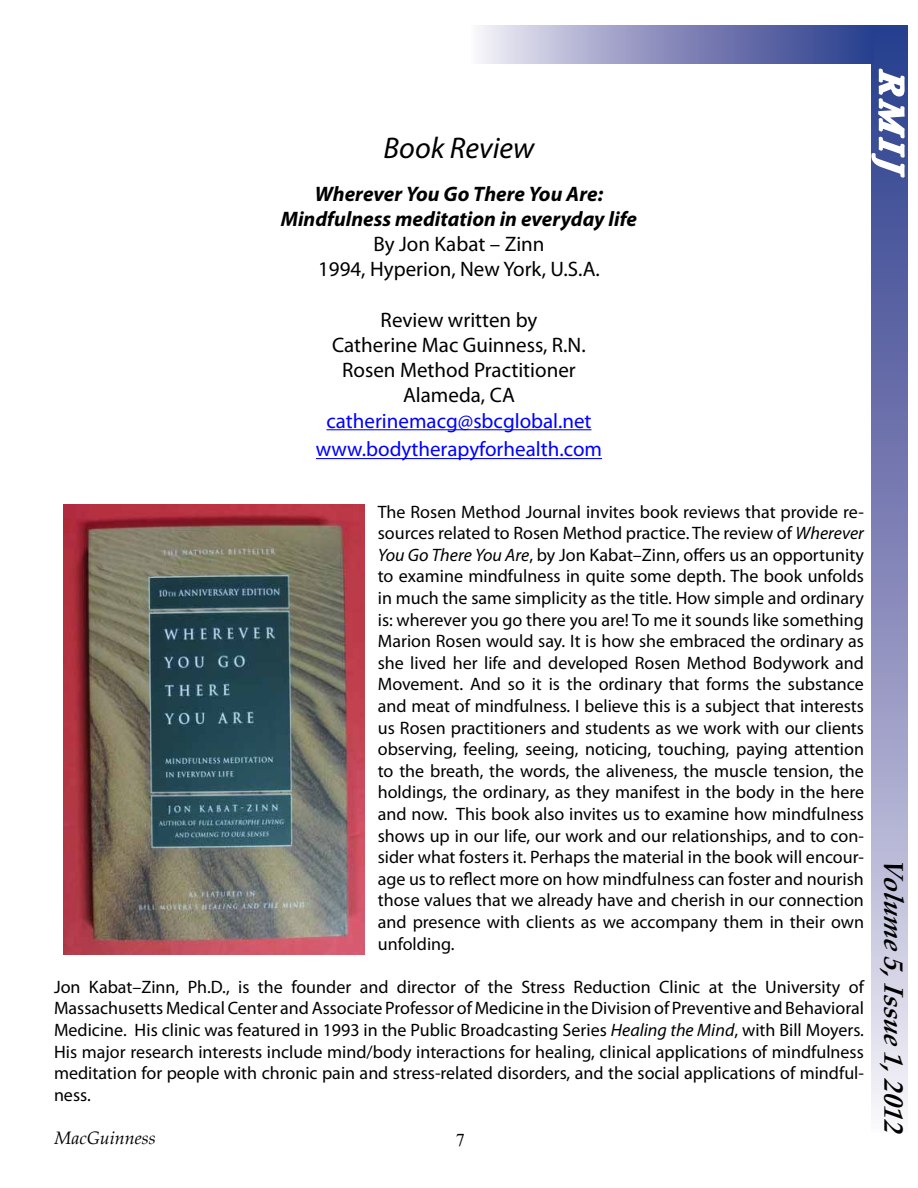
<style>
.page{position:relative;width:918px;height:1188px;background:#fff}
.page>*{position:absolute;margin:0;border:0;box-sizing:border-box;transform-origin:0 0}
.t1{font:italic 700 33px "Palatino Linotype";color:#fff}
.t2{font:italic 30px "Myriad Pro";color:#000}
.t3{font:italic 700 27px "Palatino Linotype";color:#000}
.t4{font:21px/25.2px "Myriad Pro";color:#000;text-align:center}
.t5{font:italic 700 21px/25.2px "Myriad Pro";color:#000;text-align:center}
.t6{font:21px/28.8px "Myriad Pro";color:#00f;text-align:center}
.t7{font:18px/21.6px "Myriad Pro";color:#000;text-align:justify}
.t8{font:italic 18px "Palatino Linotype";color:#000}
.t9{font:18px "Times New Roman";color:#000}
.s1{font-style:italic}
</style>
<div class="page">
<svg style="left:872px;top:258px;width:36px;height:853px;background:#9c9ec6"></svg>
<svg style="left:870px;top:25px;width:38px;height:233px;background:#5b6aa7"></svg>
<div style="left:471px;top:26px;width:402px;height:37px;background:linear-gradient(to right,#f0eaf4,#253688)"></div>
<hr style="left:326px;top:429px;width:266px;height:1px;background:#00f">
<hr style="left:316px;top:458px;width:286px;height:1px;background:#00f">
<img style="left:63px;top:505px;width:301px;height:450px">
<h2 class="t2" style="left:384px;top:129px;width:152px">Book Review</h2>
<p class="t5" style="left:281px;top:181px;width:358px">Wherever You Go There You Are:<br>Mindfulness meditation in everyday life</p>
<p class="t4" style="left:318px;top:231px;width:283px">By Jon Kabat – Zinn<br>1994, Hyperion, New York, U.S.A.</p>
<p class="t4" style="left:332px;top:307px;width:255px">Review written by<br>Catherine Mac Guinness, R.N.<br>Rosen Method Practitioner<br>Alameda, CA</p>
<p class="t6" style="left:316px;top:406px;width:288px">catherinemacg@sbcglobal.net www.bodytherapyforhealth.com</p>
<h1 class="t1" style="left:915px;top:70px;width:111px;rotate:90deg">RMIJ</h1>
<p class="t7" style="left:378px;top:501px;width:488px">The Rosen Method Journal invites book reviews that provide re&shy;sources related to Rosen Method practice. The review of <span class="s1">Wherever You Go There You Are</span>, by Jon Kabat–Zinn, offers us an opportunity to examine mindfulness in quite some depth. The book unfolds in much the same simplicity as the title. How simple and ordinary is: wherever you go there you are! To me it sounds like something Marion Rosen would say. It is how she embraced the ordinary as she lived her life and developed Rosen Method Bodywork and Movement. And so it is the ordinary that forms the substance and meat of mindfulness. I believe this is a subject that interests us Rosen practitioners and students as we work with our clients observing, feeling, seeing, noticing, touching, paying attention to the breath, the words, the aliveness, the muscle tension, the holdings, the ordinary, as they manifest in the body in the here and now. This book also invites us to examine how mindfulness shows up in our life, our work and our relationships, and to con&shy;sider what fosters it. Perhaps the material in the book will encour&shy;age us to reflect more on how mindfulness can foster and nourish those values that we already have and cherish in our connection and presence with clients as we accompany them in their own unfolding.</p>
<p class="t7" style="left:54px;top:976px;width:812px">Jon Kabat–Zinn, Ph.D., is the founder and director of the Stress Reduction Clinic at the University of Massachusetts Medical Center and Associate Professor of Medicine in the Division of Preventive and Behavioral Medicine. His clinic was featured in 1993 in the Public Broadcasting Series <span class="s1">Healing the Mind</span>, with Bill Moyers.<br>His major research interests include mind/body interactions for healing, clinical applications of mindfulness meditation for people with chronic pain and stress-related disorders, and the social applications of mindful&shy;ness.</p>
<p class="t8" style="left:55px;top:1125px;width:103px">MacGuinness</p>
<p class="t9" style="left:456px;top:1128px;width:10px">7</p>
<h3 class="t3" style="left:913px;top:858px;width:282px;rotate:90deg">Volume 5,Issue 1,2012</h3>
</div>
